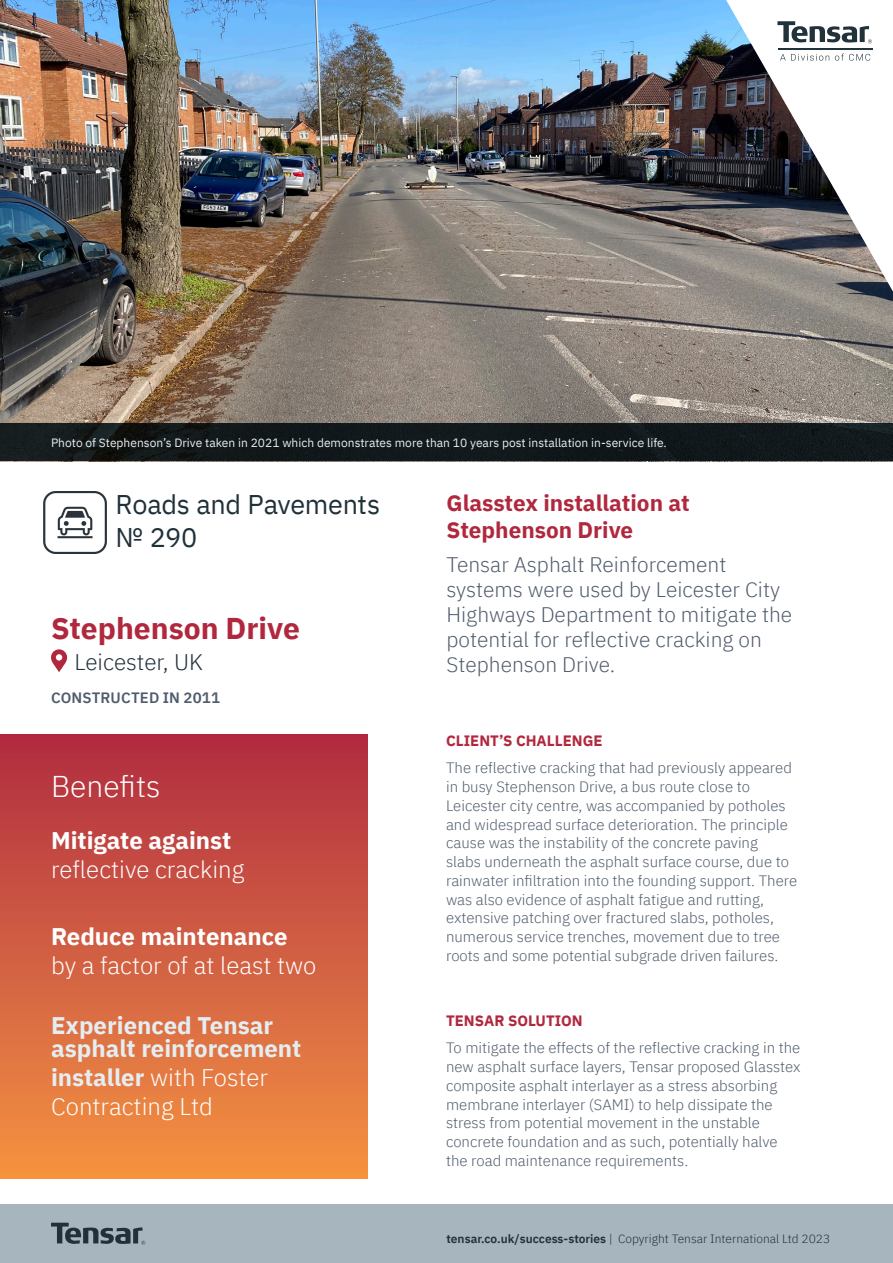
<style>
.page{position:relative;width:893px;height:1263px;background:#fff}
.page>*{position:absolute;margin:0;border:0;box-sizing:border-box;transform-origin:0 0}
.t1{font:700 30px "IBM Plex Sans";color:#b1283e}
.t2{font:300 30px "IBM Plex Sans";color:#fff}
.t3{font:27px/32.4px "IBM Plex Sans";letter-spacing:-.01em;color:#21313a}
.t4{font:300 24px/28.8px "IBM Plex Sans";color:#fff}
.t5{font:700 24px/22.5px "IBM Plex Sans";color:#e4edf2}
.t6{font:700 22.5px/27px "IBM Plex Sans";color:#b1283e}
.t7{font:300 22.5px "IBM Plex Sans";color:#21313a}
.t8{font:300 21px/25.2px "IBM Plex Sans";color:#505c6c}
.t9{font:300 15px/18.8px "IBM Plex Sans";color:#505c6c}
.t10{font:700 15px "IBM Plex Sans";color:#b1283e}
.t11{font:600 15px "IBM Plex Sans";letter-spacing:.005em;color:#505c6c}
.t12{font:12px "IBM Plex Sans";color:#e4edf2}
.t13{font:300 12px "IBM Plex Sans";color:#21313a}
.s1{font-weight:700}
.s2{font-weight:700;color:#e4edf2}
.s3{font-weight:600}
</style>
<div class="page">
<img style="left:0;top:0;width:892px;height:424px">
<div style="left:0;top:734px;width:367px;height:445px;background:linear-gradient(to bottom,#b02c41,#f59342)"></div>
<svg style="left:726px;top:0;width:167px;height:291px"></svg>
<svg style="left:51px;top:649px;width:16px;height:23px"></svg>
<div style="left:56px;top:654px;width:6px;height:7px;background:#fff;border-radius:50%"></div>
<div style="left:0;top:1204px;width:893px;height:59px;background:#a7b6be"></div>
<svg style="left:0;top:424px;width:893px;height:37px;background:#11181a"></svg>
<svg style="left:777px;top:21px;width:95px;height:22px"></svg>
<hr style="left:778px;top:49px;width:95px;height:1px;background:#21323b">
<svg style="left:780px;top:54px;width:49px;height:7px"></svg>
<svg style="left:835px;top:54px;width:35px;height:7px"></svg>
<svg style="left:51px;top:1223px;width:94px;height:22px"></svg>
<img style="left:43px;top:491px;width:63px;height:63px">
<p class="t12" style="left:51px;top:433px;width:617px">Photo of Stephenson’s Drive taken in 2021 which demonstrates more than 10 years post installation in-service life.</p>
<p class="t3" style="left:116px;top:486px;width:266px">Roads and Pavements № 290</p>
<p class="t1" style="left:51px;top:605px;width:250px">Stephenson Drive</p>
<p class="t7" style="left:75px;top:645px;width:130px">Leicester, UK</p>
<p class="t11" style="left:51px;top:685px;width:170px">CONSTRUCTED IN 2011</p>
<p class="t2" style="left:51px;top:764px;width:111px">Benefits</p>
<p class="t4" style="left:51px;top:824px;width:195px"><span class="s1">Mitigate against </span>reflective cracking</p>
<p class="t4" style="left:51px;top:920px;width:267px"><span class="s1">Reduce maintenance </span>by a factor of at least two</p>
<p class="t5" style="left:51px;top:1013px;width:252px">Experienced Tensar asphalt reinforcement</p>
<p class="t4" style="left:51px;top:1061px;width:218px"><span class="s2">installer</span> with Foster<br>Contracting Ltd</p>
<p class="t6" style="left:446px;top:487px;width:245px">Glasstex installation at<br>Stephenson Drive</p>
<p class="t8" style="left:446px;top:550px;width:347px">Tensar Asphalt Reinforcement systems were used by Leicester City<br>Highways Department to mitigate the potential for reflective cracking on<br>Stephenson Drive.</p>
<p class="t10" style="left:446px;top:729px;width:158px">CLIENT’S CHALLENGE</p>
<p class="t9" style="left:446px;top:757px;width:353px">The reflective cracking that had previously appeared in busy Stephenson Drive, a bus route close to Leicester city centre, was accompanied by potholes and widespread surface deterioration. The principle cause was the instability of the concrete paving<br>slabs underneath the asphalt surface course, due to rainwater infiltration into the founding support. There was also evidence of asphalt fatigue and rutting, extensive patching over fractured slabs, potholes, numerous service trenches, movement due to tree roots and some potential subgrade driven failures.</p>
<p class="t10" style="left:446px;top:1009px;width:138px">TENSAR SOLUTION</p>
<p class="t9" style="left:446px;top:1037px;width:356px">To mitigate the effects of the reflective cracking in the new asphalt surface layers, Tensar proposed Glasstex composite asphalt interlayer as a stress absorbing membrane interlayer (SAMI) to help dissipate the stress from potential movement in the unstable concrete foundation and as such, potentially halve the road maintenance requirements.</p>
<p class="t13" style="left:446px;top:1230px;width:385px"><span class="s3">tensar.co.uk/success-stories</span> | Copyright Tensar International Ltd 2023</p>
</div>
